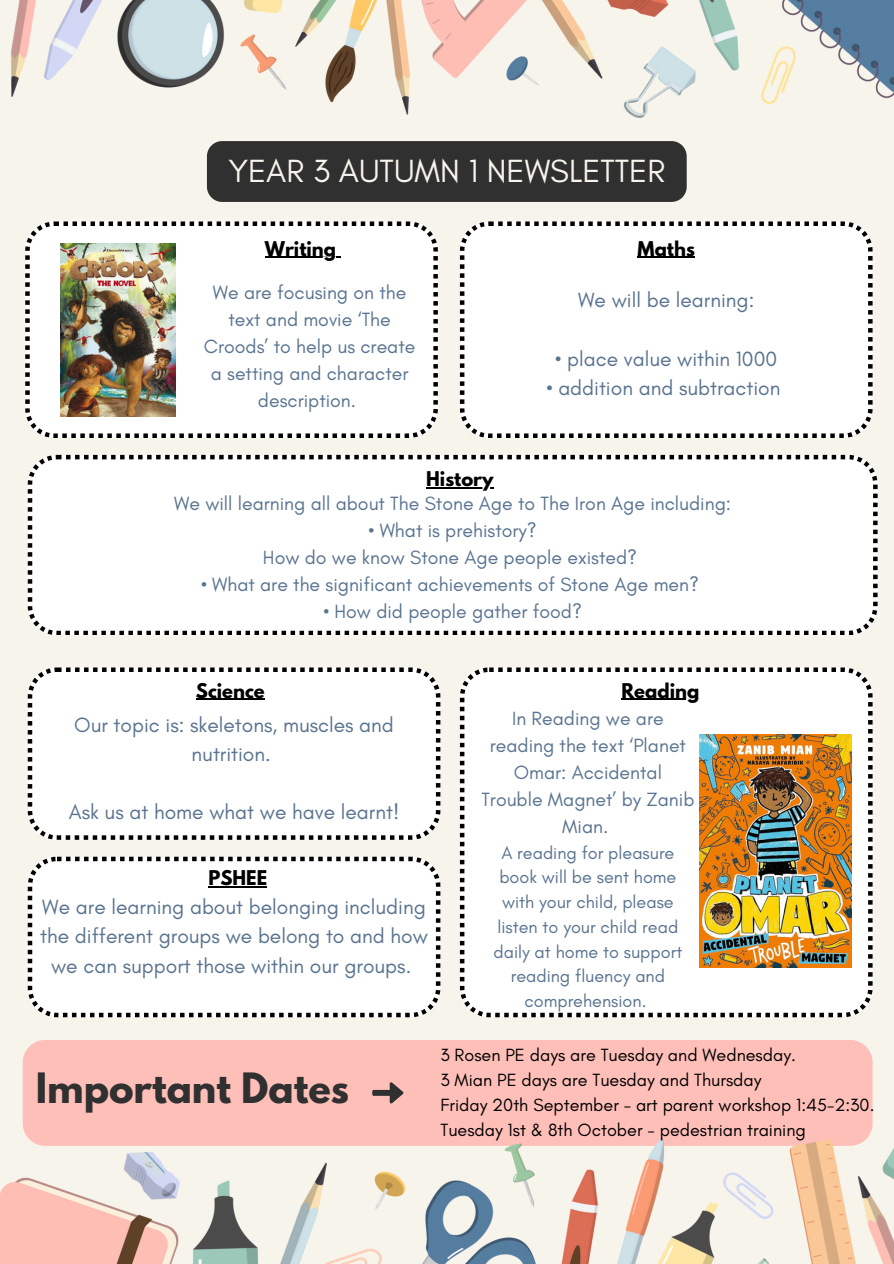
<style>
.page{position:relative;width:894px;height:1264px;background:#fff}
.page>*{position:absolute;margin:0;border:0;box-sizing:border-box;transform-origin:0 0}
.t1{font:700 37.05px "League Spartan";color:#303030}
.t2{font:32.7px "Glacial Indifference";color:#f7f4ec}
.t3{font:21px/29.2px "Glacial Indifference";color:#59738f;text-align:center}
.t4{font:19.5px/27px "Glacial Indifference";color:#59738f;text-align:center}
.t5{font:18px "Glacial Indifference";color:#000}
.t6{font:18px/24.8px "Glacial Indifference";color:#59738f;text-align:center}
.t7{font:700 18px "League Spartan";color:#000}
</style>
<div class="page">
<div style="left:0;top:0;width:893px;height:1263px;background:#f7f4ec"></div>
<img style="left:11px;top:0;width:882px;height:118px">
<div style="left:25px;top:221px;width:413px;height:216px;background:#fff"></div>
<div style="left:23px;top:1039px;width:849px;height:106px;background:#ffbfb9;border-radius:22px"></div>
<svg style="left:372px;top:1082px;width:31px;height:21px"></svg>
<img style="left:0;top:1107px;width:893px;height:156px">
<div style="left:460px;top:221px;width:412px;height:216px;background:#fff"></div>
<div style="left:28px;top:455px;width:849px;height:180px;background:#fff"></div>
<div style="left:460px;top:667px;width:412px;height:350px;background:#fff"></div>
<div style="left:28px;top:667px;width:412px;height:172px;background:#fff"></div>
<div style="left:28px;top:856px;width:412px;height:161px;background:#fff"></div>
<img style="left:699px;top:734px;width:151px;height:233px">
<img style="left:61px;top:243px;width:114px;height:173px">
<div style="left:207px;top:141px;width:479px;height:61px;background:#303030;border-radius:15px"></div>
<hr style="left:265px;top:257px;width:71px;height:1px;background:#000">
<hr style="left:637px;top:257px;width:57px;height:1px;background:#000">
<hr style="left:426px;top:487px;width:67px;height:1px;background:#000">
<hr style="left:196px;top:698px;width:69px;height:1px;background:#000">
<hr style="left:208px;top:886px;width:59px;height:1px;background:#000">
<hr style="left:621px;top:698px;width:78px;height:1px;background:#000">
<h3 class="t2" style="left:228px;top:151px;width:438px">YEAR 3 AUTUMN 1 NEWSLETTER</h3>
<h3 class="t7" style="left:265px;top:239px;width:73px">Writing</h3>
<p class="t7" style="left:637px;top:239px;width:59px">Maths</p>
<p class="t4" style="left:204px;top:279px;width:213px">We are focusing on the text and movie ‘The<br>Croods’ to help us create a setting and character description.</p>
<p class="t7" style="left:426px;top:470px;width:69px">History</p>
<h5 class="t3" style="left:578px;top:285px;width:177px">We will be learning:</h5>
<h3 class="t3" style="left:555px;top:343px;width:223px">• place value within 1000</h3>
<h3 class="t3" style="left:546px;top:373px;width:235px">• addition and subtraction</h3>
<h3 class="t4" style="left:174px;top:489px;width:558px">We will learning all about The Stone Age to The Iron Age including:</h3>
<h3 class="t4" style="left:263px;top:516px;width:375px">• What is prehistory?<br>How do we know Stone Age people existed?</h3>
<h3 class="t4" style="left:201px;top:570px;width:499px">• What are the significant achievements of Stone Age men?</h3>
<h3 class="t4" style="left:323px;top:597px;width:260px">• How did people gather food?</h3>
<p class="t7" style="left:196px;top:681px;width:70px">Science</p>
<h3 class="t3" style="left:74px;top:709px;width:321px">Our topic is: skeletons, muscles and nutrition.</h3>
<h5 class="t3" style="left:69px;top:797px;width:332px">Ask us at home what we have learnt!</h5>
<h1 class="t7" style="left:208px;top:869px;width:60px">PSHEE</h1>
<h3 class="t3" style="left:40px;top:892px;width:389px">We are learning about belonging including the different groups we belong to and how we can support those within our groups.</h3>
<p class="t7" style="left:621px;top:681px;width:79px">Reading</p>
<p class="t4" style="left:481px;top:704px;width:214px">In Reading we are reading the text ‘Planet<br>Omar: Accidental<br>Trouble Magnet’ by Zanib<br>Mian.</p>
<p class="t6" style="left:493px;top:839px;width:190px">A reading for pleasure book will be sent home with your child, please listen to your child read daily at home to support reading fluency and comprehension.</p>
<h2 class="t1" style="left:36px;top:1069px;width:314px">Important Dates</h2>
<h5 class="t5" style="left:440px;top:1044px;width:357px">3 Rosen PE days are Tuesday and Wednesday.</h5>
<h3 class="t5" style="left:440px;top:1069px;width:322px">3 Mian PE days are Tuesday and Thursday</h3>
<h4 class="t5" style="left:440px;top:1093px;width:435px">Friday 20th September - art parent workshop 1:45-2:30.</h4>
<h5 class="t5" style="left:440px;top:1118px;width:367px">Tuesday 1st &amp; 8th October - pedestrian training</h5>
</div>
